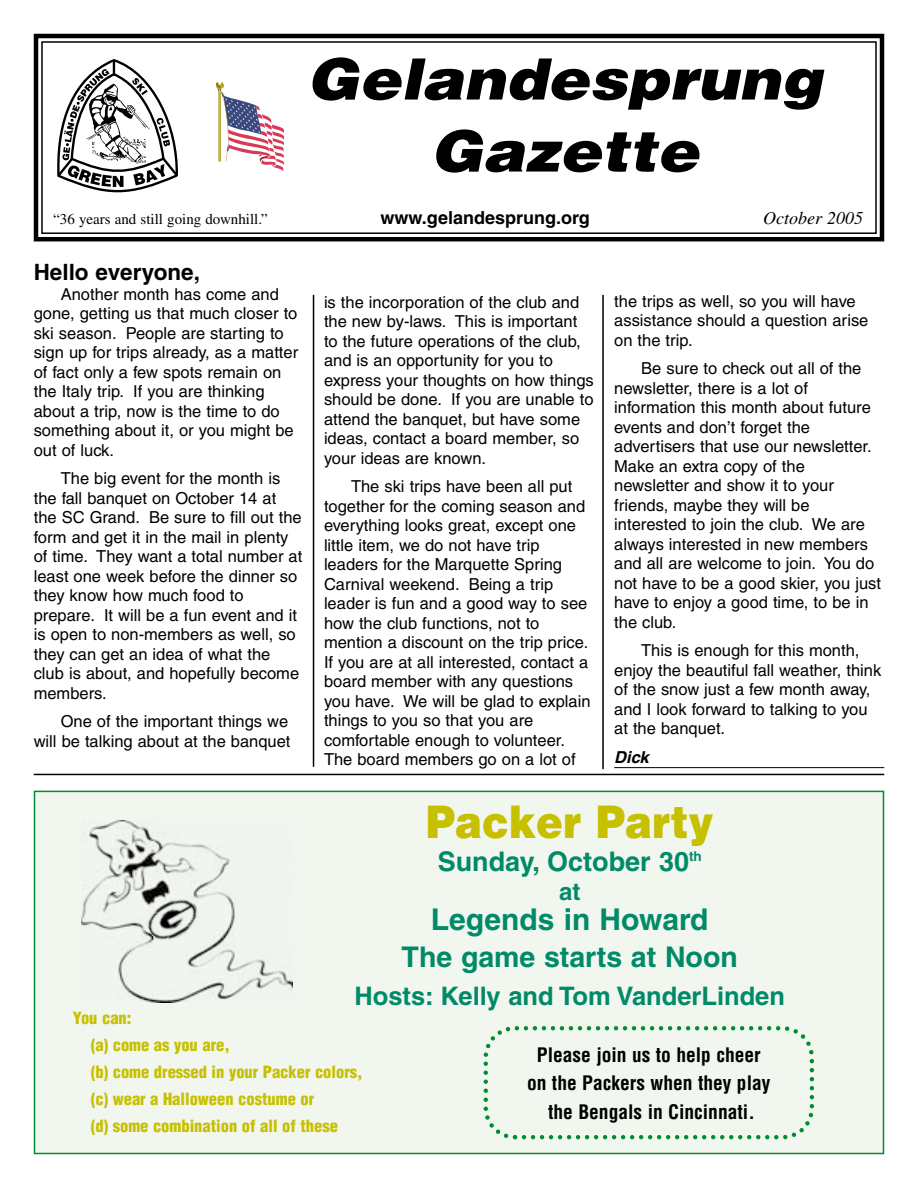
<style>
.page{position:relative;width:918px;height:1188px;background:#fff}
.page>*{position:absolute;margin:0;border:0;box-sizing:border-box;transform-origin:0 0}
.t1{font:italic 900 57px/72px "Helvetica";color:#000;text-align:center;scale:1.1 1}
.t2{font:900 45px "Helvetica";color:#c7c000;scale:.9 1}
.t3{font:700 30px "Helvetica";color:#008a68}
.t4{font:700 28.5px "Helvetica";color:#008a68}
.t5{font:700 27px "Helvetica";color:#008a68}
.t6{font:700 25.5px "Helvetica";color:#008a68}
.t7{font:700 24px "Helvetica";color:#008a68}
.t8{font:700 22.5px "Helvetica";color:#000}
.t9{font:700 condensed 19.5px/28.5px "Helvetica";color:#000;text-align:center}
.t10{font:700 18px "Helvetica";color:#000}
.t11{font:italic 18px "Times";color:#000}
.t12{font:16.5px/19.5px "Helvetica";color:#000}
.t13{font:900 condensed 16.5px/27px "Helvetica";color:#c7c000}
.t14{font:italic 700 16.5px "Helvetica";color:#000}
.t15{font:15px "Times";color:#000}
</style>
<div class="page">
<div style="left:34px;top:34px;width:850px;height:207px;border:4px solid #000"></div>
<svg style="left:57px;top:59px;width:121px;height:133px"></svg>
<svg style="left:217px;top:83px;width:67px;height:88px"></svg>
<hr style="left:220px;top:90px;width:1px;height:71px;background:#c3b131">
<hr style="left:219px;top:90px;width:1px;height:71px;background:#c3b131">
<hr style="left:313px;top:295px;width:1px;height:472px;background:#000">
<hr style="left:602px;top:295px;width:2px;height:474px;background:#000">
<hr style="left:614px;top:767px;width:270px;height:1px;background:#000">
<hr style="left:34px;top:774px;width:850px;height:1px;background:#000">
<div style="left:34px;top:791px;width:850px;height:363px;background:#f1f6ef"></div>
<img style="left:81px;top:820px;width:211px;height:182px">
<div style="left:34px;top:791px;width:850px;height:363px;border:2px solid #008c32"></div>
<svg style="left:483px;top:1026px;width:332px;height:114px"></svg>
<svg style="left:142px;top:891px;width:63px;height:57px"></svg>
<img style="left:142px;top:891px;width:62px;height:56px">
<h1 class="t1" style="left:307px;top:48px;width:470px">Gelandesprung<br>Gazette</h1>
<p class="t15" style="left:53px;top:214px;width:216px">“36 years and still going downhill.”</p>
<p class="t10" style="left:381px;top:212px;width:211px">www.gelandesprung.org</p>
<p class="t11" style="left:763px;top:212px;width:101px">October 2005</p>
<h3 class="t8" style="left:34px;top:264px;width:168px">Hello everyone,</h3>
<p class="t12" style="left:34px;top:286px;width:266px;text-indent:27px">Another month has come and gone, getting us that much closer to ski season. People are starting to sign up for trips already, as a matter of fact only a few spots remain on the Italy trip. If you are thinking about a trip, now is the time to do something about it, or you might be out of luck.</p>
<p class="t12" style="left:34px;top:470px;width:270px;text-indent:27px">The big event for the month is the fall banquet on October 14 at the SC Grand. Be sure to fill out the form and get it in the mail in plenty of time. They want a total number at least one week before the dinner so they know how much food to prepare. It will be a fun event and it is open to non-members as well, so they can get an idea of what the club is about, and hopefully become members.</p>
<p class="t12" style="left:34px;top:713px;width:258px;text-align:right">One of the important things we<br>will be talking about at the banquet</p>
<p class="t12" style="left:614px;top:293px;width:256px">the trips as well, so you will have assistance should a question arise on the trip.</p>
<p class="t12" style="left:614px;top:360px;width:268px;text-indent:27px">Be sure to check out all of the newsletter, there is a lot of information this month about future events and don’t forget the advertisers that use our newsletter.<br>Make an extra copy of the newsletter and show it to your friends, maybe they will be interested to join the club. We are always interested in new members and all are welcome to join. You do not have to be a good skier, you just have to enjoy a good time, to be in the club.</p>
<p class="t12" style="left:614px;top:642px;width:269px;text-indent:27px">This is enough for this month, enjoy the beautiful fall weather, think of the snow just a few month away, and I look forward to talking to you at the banquet.</p>
<p class="t14" style="left:614px;top:751px;width:36px">Dick</p>
<p class="t12" style="left:324px;top:294px;width:271px">is the incorporation of the club and the new by-laws. This is important to the future operations of the club, and is an opportunity for you to express your thoughts on how things should be done. If you are unable to attend the banquet, but have some ideas, contact a board member, so your ideas are known.</p>
<p class="t12" style="left:324px;top:478px;width:268px;text-indent:27px">The ski trips have been all put together for the coming season and everything looks great, except one little item, we do not have trip leaders for the Marquette Spring<br>Carnival weekend. Being a trip leader is fun and a good way to see how the club functions, not to mention a discount on the trip price.<br>If you are at all interested, contact a board member with any questions you have. We will be glad to explain things to you so that you are comfortable enough to volunteer.<br>The board members go on a lot of</p>
<h2 class="t2" style="left:426px;top:806px;width:321px">Packer Party</h2>
<h3 class="t5" style="left:438px;top:852px;width:265px">Sunday, October 30<sup>th</sup></h3>
<h3 class="t7" style="left:559px;top:882px;width:23px">at</h3>
<h3 class="t3" style="left:431px;top:908px;width:279px">Legends in Howard</h3>
<h3 class="t4" style="left:402px;top:947px;width:338px">The game starts at Noon</h3>
<h3 class="t6" style="left:354px;top:986px;width:432px">Hosts: Kelly and Tom VanderLinden</h3>
<p class="t13" style="left:91px;top:1006px;width:273px;text-indent:-18px">You can:<br>(a) come as you are,<br>(b) come dressed in your Packer colors, (c) wear a Halloween costume or<br>(d) some combination of all of these</p>
<p class="t9" style="left:527px;top:1042px;width:245px">Please join us to help cheer on the Packers when they play the Bengals in Cincinnati.</p>
</div>
